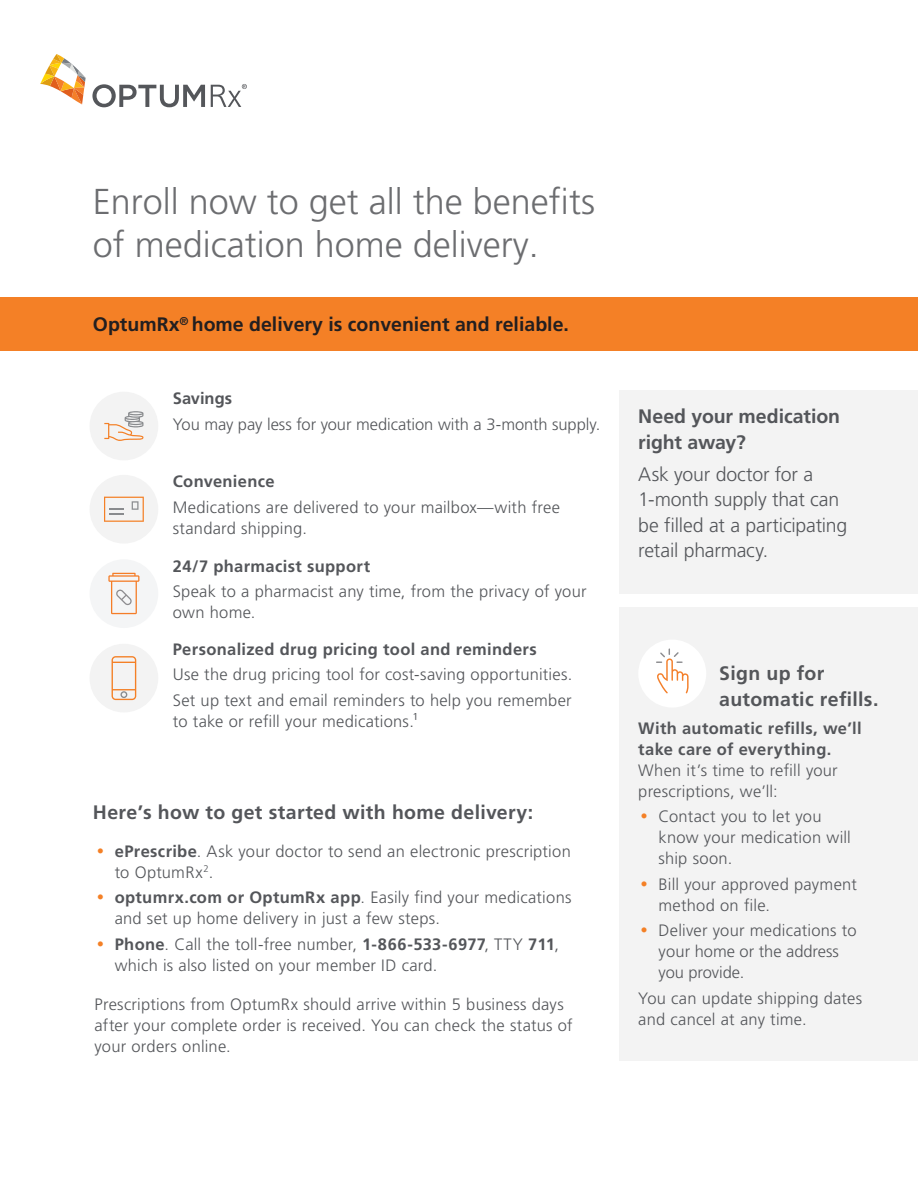
<style>
.page{position:relative;width:918px;height:1188px;background:#fff}
.page>*{position:absolute;margin:0;border:0;box-sizing:border-box;transform-origin:0 0}
.t1{font:300 36px/43.2px "Frutiger LT Pro";color:#6c6d70}
.t2{font:300 19.5px/25.5px "Frutiger LT Pro";letter-spacing:-.01em;color:#54565a}
.t3{font:700 19.5px/25.5px "Frutiger LT Pro";letter-spacing:.015em;color:#54565a}
.t4{font:700 19.5px "Frutiger LT Pro";color:#231f20}
.t5{font:700 19.5px/25.5px "Frutiger LT Pro";letter-spacing:-.005em;color:#54565a}
.t6{font:300 16.5px/21px "Frutiger LT Pro";letter-spacing:.015em;color:#54565a}
.t7{font:700 16.5px/21px "Frutiger LT Pro";letter-spacing:.02em;color:#54565a}
.t8{font:300 16.5px "Frutiger LT Pro";letter-spacing:-.005em;color:#54565a}
.t9{font:700 16.5px "Frutiger LT Pro";color:#54565a}
.s1{font-family:"UHC Sans";font-weight:700;font-size:18px;color:#f48026}
.s2{font-weight:700}
.s3{font-family:"Frutiger";font-weight:700}
.s4{font-weight:300}
</style>
<div class="page">
<div style="left:620px;top:390px;width:298px;height:204px;background:#f3f3f3"></div>
<div style="left:0;top:297px;width:918px;height:54px;background:#f48026"></div>
<div style="left:620px;top:608px;width:298px;height:453px;background:#f3f3f3"></div>
<img style="left:40px;top:54px;width:207px;height:54px">
<img style="left:90px;top:392px;width:68px;height:68px">
<img style="left:90px;top:475px;width:68px;height:68px">
<img style="left:90px;top:560px;width:68px;height:68px">
<img style="left:90px;top:646px;width:68px;height:66px">
<img style="left:639px;top:640px;width:67px;height:67px">
<h1 class="t1" style="left:93px;top:180px;width:504px">Enroll now to get all the benefits of medication home delivery.</h1>
<h2 class="t4" style="left:93px;top:313px;width:478px">OptumRx<sup>®</sup> home delivery is convenient and reliable.</h2>
<h3 class="t9" style="left:173px;top:389px;width:61px">Savings</h3>
<p class="t8" style="left:173px;top:414px;width:429px">You may pay less for your medication with a 3-month supply.</p>
<h2 class="t5" style="left:638px;top:404px;width:203px">Need your medication right away?</h2>
<p class="t2" style="left:638px;top:462px;width:211px">Ask your doctor for a<br>1-month supply that can be filled at a participating retail pharmacy.</p>
<h3 class="t7" style="left:173px;top:471px;width:103px">Convenience</h3>
<p class="t6" style="left:173px;top:497px;width:389px">Medications are delivered to your mailbox—with free standard shipping.</p>
<h3 class="t7" style="left:173px;top:555px;width:199px">24/7 pharmacist support</h3>
<p class="t6" style="left:173px;top:581px;width:415px">Speak to a pharmacist any time, from the privacy of your own home.</p>
<h3 class="t7" style="left:173px;top:638px;width:366px">Personalized drug pricing tool and reminders</h3>
<p class="t6" style="left:173px;top:662px;width:401px;line-height:25.5px">Use the drug pricing tool for cost-saving opportunities.<br>Set up text and email reminders to help you remember</p>
<p class="t6" style="left:173px;top:711px;width:247px">to take or refill your medications.¹</p>
<h2 class="t3" style="left:93px;top:799px;width:442px">Here’s how to get started with home delivery:</h2>
<p class="t6" style="left:115px;top:840px;width:458px;text-indent:-20px"><span class="s1">•</span> <span class="s2">ePrescribe</span>. Ask your doctor to send an electronic prescription to OptumRx<sup>2</sup>.</p>
<p class="t6" style="left:115px;top:887px;width:458px;text-indent:-20px"><span class="s1">•</span> <span class="s3">optumrx.com</span> <span class="s2">or OptumRx app</span>. Easily find your medications and set up home delivery in just a few steps.</p>
<p class="t6" style="left:115px;top:933px;width:446px;text-indent:-20px"><span class="s1">•</span> <span class="s2">Phone</span>. Call the toll-free number, <span class="s3">1-866-533-6977</span>, TTY <span class="s3">711</span>, which is also listed on your member ID card.</p>
<p class="t6" style="left:95px;top:993px;width:480px">Prescriptions from OptumRx should arrive within 5 business days after your complete order is received. You can check the status of your orders online.</p>
<h2 class="t3" style="left:719px;top:661px;width:161px">Sign up for automatic refills.</h2>
<p class="t7" style="left:638px;top:717px;width:225px">With automatic refills, we’ll take care of everything.<br><span class="s4">When it’s time to refill your prescriptions, we’ll:</span></p>
<p class="t6" style="left:659px;top:806px;width:194px;text-indent:-20px"><span class="s1">•</span> Contact you to let you know your medication will ship soon.</p>
<p class="t6" style="left:659px;top:874px;width:200px;text-indent:-20px"><span class="s1">•</span> Bill your approved payment method on file.</p>
<p class="t6" style="left:659px;top:920px;width:200px;text-indent:-20px"><span class="s1">•</span> Deliver your medications to your home or the address you provide.</p>
<p class="t6" style="left:638px;top:988px;width:225px">You can update shipping dates and cancel at any time.</p>
</div>
